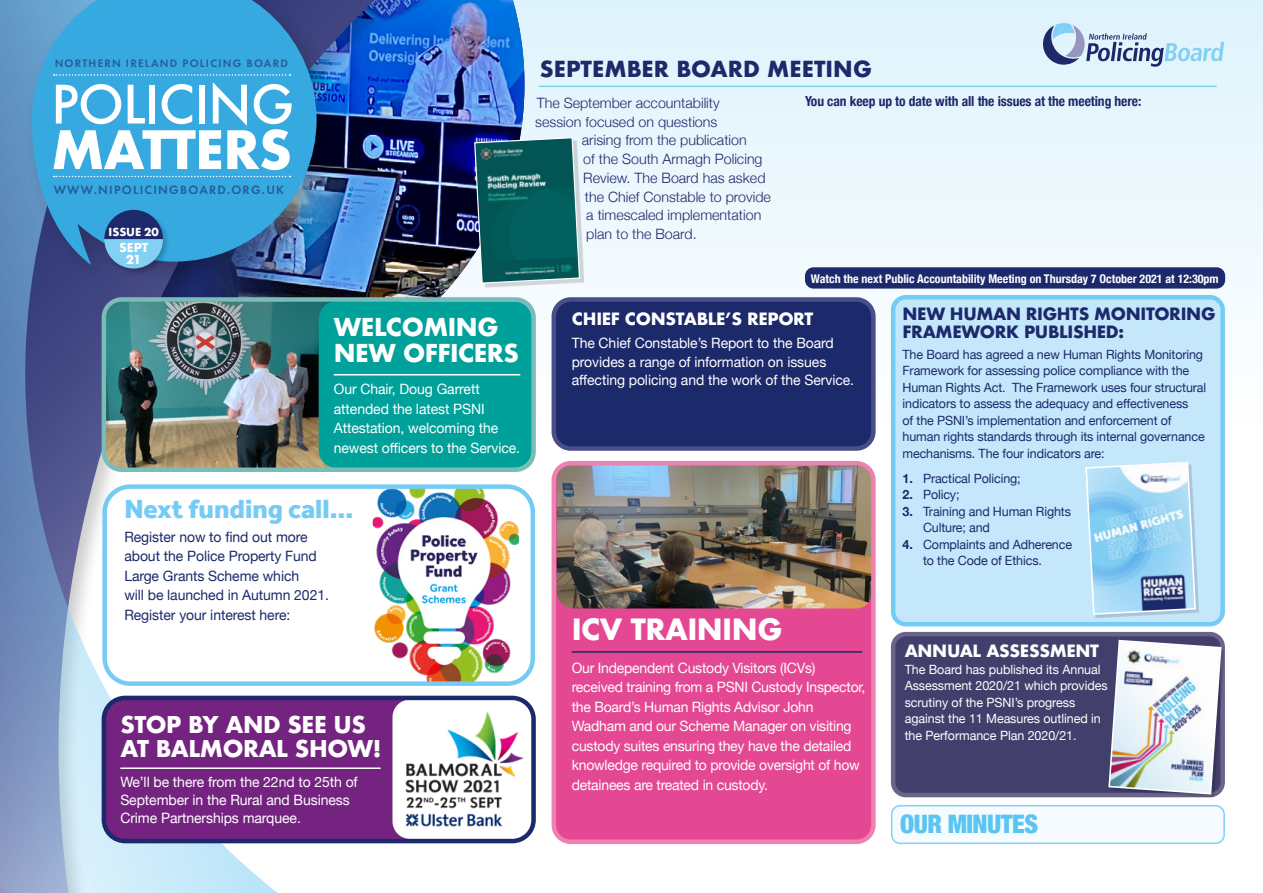
<style>
.page{position:relative;width:1263px;height:893px;background:#fff}
.page>*{position:absolute;margin:0;border:0;box-sizing:border-box;transform-origin:0 0}
.H1_-_Title{font:500 51.45px/45.6px "Futura";letter-spacing:-.02em;color:#fff}
.H2_-_Heading2{font:700 28.5px "Futura";letter-spacing:-.02em;color:#fff}
.Body{font:800 27px "Effra";color:#74cbf4}
.H2_-_Heading2-2{font:900 condensed 25.5px "Helvetica Neue";letter-spacing:-.02em;color:#5bc5f2}
.H2_-_Heading2-3{font:700 24px/25.5px "Futura";letter-spacing:-.02em;color:#fff}
.H2_-_Heading2-4{font:700 22.5px/24px "Futura";letter-spacing:-.02em;color:#fff}
.H2_-_Heading{font:700 21.6px "Futura";color:#1c296a}
.H2_-_Heading2-5{font:700 16.5px/18px "Futura";letter-spacing:-.02em;color:#1c296a}
.H2_-_Heading2-6{font:700 16.5px "Futura";letter-spacing:-.02em;color:#fff}
.P_-_Body{font:14.25px/19.5px "Helvetica Neue";letter-spacing:-.005em;color:#fff}
.P_-_Intro{font:300 14.25px "Helvetica Neue";color:#1c296a}
.P_-_Body-2{font:14.25px/19.5px "Helvetica Neue";letter-spacing:-.005em;color:#1c296a}
.P_-_Body-3{font:700 condensed 13.8px "Helvetica Neue";letter-spacing:-.005em;color:#1c296a}
.t1{font:12.75px/16.5px "Helvetica Neue";letter-spacing:-.01em;color:#1c296a}
.t2{font:12.75px/16.5px "Helvetica Neue";letter-spacing:-.005em;color:#fff}
.t3{font:600 12.6px "Futura PT";letter-spacing:.1em;color:#1c296a}
.P_-_Body-4{font:700 condensed 12px "Helvetica Neue";color:#fff}
.H1_-_Issue{font:700 12px/12px "Futura";color:#fff;text-align:center}
.t4{font:600 11.25px "Futura PT";letter-spacing:.11em;color:#1c296a}
.H1_-_Issue-2{font:700 10.8px "Futura";color:#fff}
.s1{font-weight:700}
</style>
<div class="page">
<div style="left:30px;top:0;width:1233px;height:430px;background:#eaf7fd"></div>
<div style="left:0;top:0;width:835px;height:893px;background:#000;opacity:.2"></div>
<img style="left:0;top:0;width:460px;height:893px">
<div style="left:21px;top:0;width:323px;height:290px;background:#000;opacity:.2"></div>
<svg style="left:26px;top:0;width:291px;height:265px;background:#3a9dd4"></svg>
<div style="left:103px;top:209px;width:67px;height:67px;background:#000;opacity:.2"></div>
<svg style="left:104px;top:210px;width:59px;height:58px;background:#497caf"></svg>
<svg style="left:54px;top:74px;width:237px;height:2px"></svg>
<svg style="left:54px;top:176px;width:237px;height:1px"></svg>
<svg style="left:1043px;top:23px;width:181px;height:44px"></svg>
<hr style="left:539px;top:86px;width:678px;height:1px;background:#83d0f5">
<div style="left:478px;top:141px;width:106px;height:147px;background:#000;opacity:.15"></div>
<svg style="left:473px;top:136px;width:108px;height:148px;background:#246c6f"></svg>
<div style="left:805px;top:267px;width:420px;height:22px;background:#1c296a;border-radius:9px"></div>
<img style="left:106px;top:301px;width:224px;height:170px">
<div style="left:319px;top:301px;width:213px;height:167px;background:#00a19a;border-radius:18px"></div>
<div style="left:102px;top:297px;width:434px;height:175px;border:4px solid #79bcb8;border-radius:18px"></div>
<hr style="left:334px;top:374px;width:186px;height:1px;background:#fff">
<div style="left:105px;top:487px;width:428px;height:197px;background:#fff;border-radius:26px"></div>
<img style="left:373px;top:489px;width:146px;height:192px">
<div style="left:102px;top:484px;width:433px;height:202px;border:4px solid #74cbf4;border-radius:26px"></div>
<div style="left:104px;top:698px;width:429px;height:143px;background:#742480;border-radius:21px"></div>
<div style="left:392px;top:699px;width:140px;height:140px;background:#fff;border-radius:18px"></div>
<div style="left:102px;top:696px;width:434px;height:147px;border:4px solid #1c296a;border-radius:21px"></div>
<img style="left:405px;top:711px;width:119px;height:116px">
<hr style="left:120px;top:767px;width:261px;height:2px;background:#fff">
<div style="left:554px;top:299px;width:319px;height:149px;background:#1c296a;border-radius:17px"></div>
<div style="left:551px;top:297px;width:325px;height:154px;border:4px solid #494e89;border-radius:17px"></div>
<div style="left:554px;top:463px;width:319px;height:379px;background:#e54893;border-radius:17px"></div>
<img style="left:557px;top:462px;width:314px;height:146px">
<div style="left:551px;top:461px;width:325px;height:383px;border:4px solid #ec81b2;border-radius:17px"></div>
<hr style="left:572px;top:651px;width:290px;height:2px;background:#1c296a">
<div style="left:893px;top:297px;width:330px;height:327px;background:#c4e7fb;border-radius:13px"></div>
<div style="left:891px;top:295px;width:334px;height:331px;border:4px solid #74cbf4;border-radius:13px"></div>
<div style="left:1088px;top:465px;width:111px;height:153px;background:#000;opacity:.15"></div>
<svg style="left:1085px;top:462px;width:112px;height:154px;background:#a4d0ec"></svg>
<div style="left:893px;top:634px;width:330px;height:161px;background:#423f6c;border-radius:13px"></div>
<div style="left:891px;top:632px;width:334px;height:165px;border:4px solid #6b648a;border-radius:13px"></div>
<div style="left:1111px;top:643px;width:113px;height:155px;background:#000;opacity:.15"></div>
<img style="left:1107px;top:639px;width:115px;height:156px">
<div style="left:892px;top:806px;width:332px;height:37px;background:#f5fbfe;border-radius:9px"></div>
<div style="left:891px;top:805px;width:334px;height:39px;border:2px solid #83d0f5;border-radius:9px"></div>
<p class="t4" style="left:55px;top:57px;width:235px">NORTHERN IRELAND POLICING BOARD</p>
<h1 class="H1_-_Title" style="left:51px;top:81px;width:245px">POLICING<br><span class="s1">MATTERS</span></h1>
<p class="t3" style="left:54px;top:181px;width:232px">WWW.NIPOLICINGBOARD.ORG.UK</p>
<h1 class="H1_-_Issue-2" style="left:109px;top:224px;width:52px">ISSUE 20</h1>
<h1 class="H1_-_Issue" style="left:119px;top:241px;width:31px">SEPT<br>21</h1>
<h2 class="H2_-_Heading2-3" style="left:334px;top:314px;width:187px">WELCOMING<br>NEW OFFICERS</h2>
<p class="P_-_Body" style="left:334px;top:380px;width:188px">Our Chair, Doug Garrett attended the latest PSNI<br>Attestation, welcoming the newest officers to the Service.</p>
<p class="Body" style="left:124px;top:493px;width:230px">Next funding call...</p>
<p class="P_-_Body-2" style="left:124px;top:528px;width:206px">Register now to find out more about the Police Property Fund<br>Large Grants Scheme which<br>will be launched in Autumn 2021.<br>Register your interest here:</p>
<h2 class="H2_-_Heading2-4" style="left:120px;top:712px;width:263px">STOP BY AND SEE US<br>AT BALMORAL SHOW!</h2>
<p class="P_-_Body" style="left:120px;top:774px;width:239px;line-height:18px">We’ll be there from the 22nd to 25th of<br>September in the Rural and Business<br>Crime Partnerships marquee.</p>
<h2 class="H2_-_Heading" style="left:540px;top:53px;width:334px">SEPTEMBER BOARD MEETING</h2>
<p class="P_-_Intro" style="left:537px;top:91px;width:184px">The September accountability</p>
<p class="P_-_Intro" style="left:535px;top:110px;width:184px">session focused on questions</p>
<p class="P_-_Intro" style="left:582px;top:129px;width:166px">arising from the publication</p>
<p class="P_-_Intro" style="left:583px;top:148px;width:181px">of the South Armagh Policing</p>
<p class="P_-_Intro" style="left:583px;top:166px;width:184px">Review. The Board has asked</p>
<p class="P_-_Intro" style="left:585px;top:185px;width:188px">the Chief Constable to provide</p>
<p class="P_-_Intro" style="left:586px;top:204px;width:176px">a timescaled implementation</p>
<p class="P_-_Intro" style="left:586px;top:223px;width:112px">plan to the Board.</p>
<p class="P_-_Body-3" style="left:805px;top:90px;width:338px">You can keep up to date with all the issues at the meeting here:</p>
<p class="P_-_Body-4" style="left:811px;top:268px;width:409px">Watch the next Public Accountability Meeting on Thursday 7 October 2021 at 12:30pm</p>
<h2 class="H2_-_Heading2-6" style="left:572px;top:307px;width:243px">CHIEF CONSTABLE’S REPORT</h2>
<p class="P_-_Body" style="left:572px;top:334px;width:284px;line-height:18.8px">The Chief Constable’s Report to the Board provides a range of information on issues affecting policing and the work of the Service.</p>
<h2 class="H2_-_Heading2" style="left:572px;top:609px;width:212px">ICV TRAINING</h2>
<p class="P_-_Body" style="left:572px;top:659px;width:295px">Our Independent Custody Visitors (ICVs) received training from a PSNI Custody Inspector, the Board’s Human Rights Advisor John Wadham and our Scheme Manager on visiting custody suites ensuring they have the detailed knowledge required to provide oversight of how detainees are treated in custody.</p>
<h2 class="H2_-_Heading2-5" style="left:902px;top:305px;width:315px">NEW HUMAN RIGHTS MONITORING<br>FRAMEWORK PUBLISHED:</h2>
<p class="t1" style="left:902px;top:347px;width:305px">The Board has agreed a new Human Rights Monitoring Framework for assessing police compliance with the Human Rights Act. The Framework uses four structural indicators to assess the adequacy and effectiveness<br>of the PSNI’s implementation and enforcement of human rights standards through its internal governance mechanisms. The four indicators are:</p>
<p class="t1" style="left:902px;top:471px;width:120px"><span class="s1">1.</span> Practical Policing;</p>
<p class="t1" style="left:902px;top:487px;width:58px"><span class="s1">2.</span> Policy;</p>
<p class="t1" style="left:923px;top:504px;width:149px;text-indent:-20px"><span class="s1">3.</span> Training and Human Rights<br>Culture; and</p>
<p class="t1" style="left:923px;top:537px;width:150px;text-indent:-20px"><span class="s1">4.</span> Complaints and Adherence to the Code of Ethics.</p>
<h2 class="H2_-_Heading2-6" style="left:905px;top:639px;width:196px">ANNUAL ASSESSMENT</h2>
<p class="t2" style="left:905px;top:662px;width:205px">The Board has published its Annual Assessment 2020/21 which provides scrutiny of the PSNI’s progress against the 11 Measures outlined in the Performance Plan 2020/21.</p>
<h2 class="H2_-_Heading2-2" style="left:900px;top:803px;width:139px">OUR MINUTES</h2>
</div>
